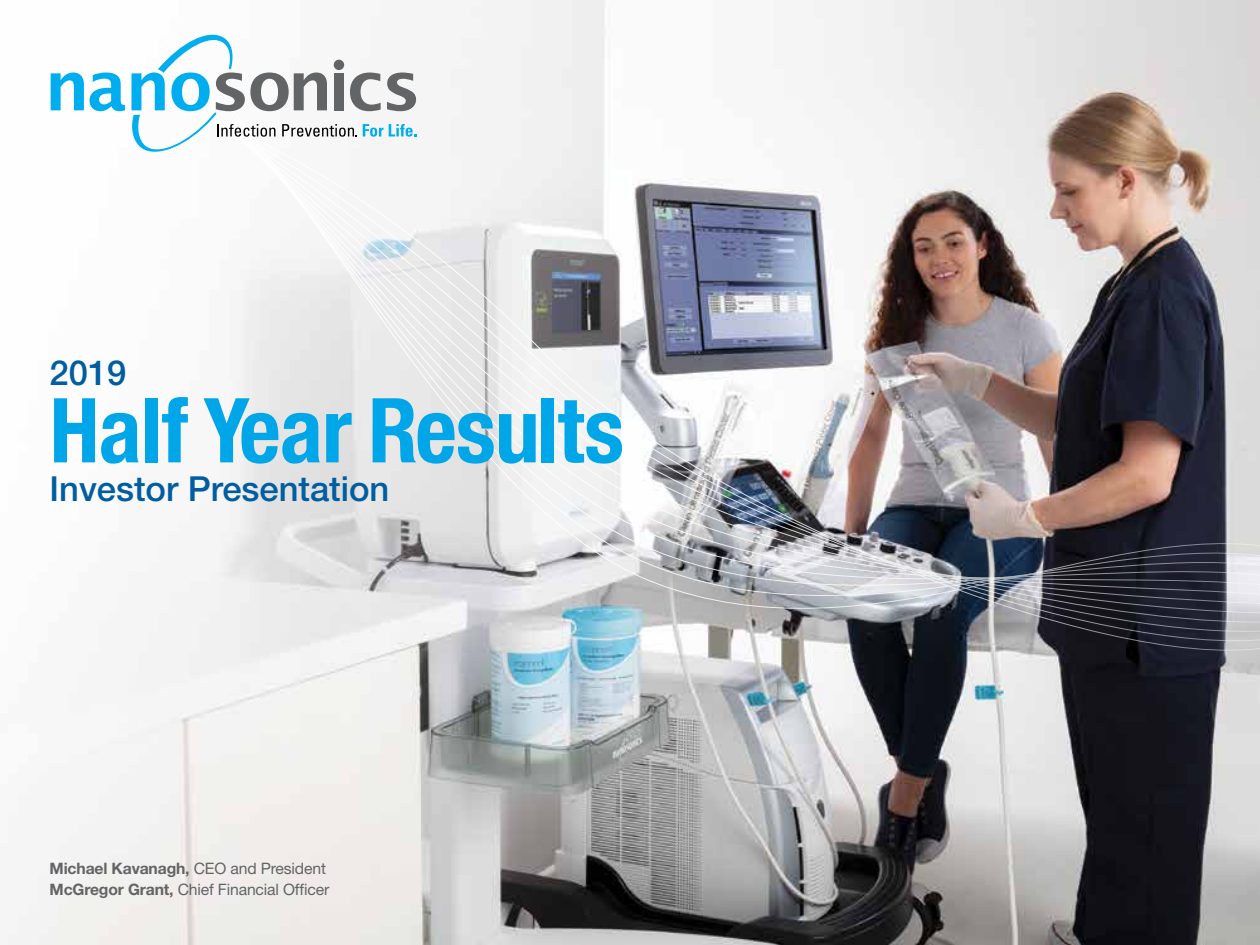
<style>
.page{position:relative;width:1260px;height:945px;background:#fff}
.page>*{position:absolute;margin:0;border:0;box-sizing:border-box;transform-origin:0 0}
.t1{font:700 condensed 89.77px "Helvetica Neue";letter-spacing:-.01em;color:#00a6e7}
.t2{font:500 34.48px "Helvetica Neue";color:#005da0}
.t3{font:15.75px/21px "Helvetica Neue";letter-spacing:-.01em;color:#636466}
.s1{font-weight:700}
</style>
<div class="page">
<img style="left:7px;top:852px;width:1253px;height:93px">
<svg style="left:58px;top:816px;width:1202px;height:36px;background:#aeacac"></svg>
<svg style="left:88px;top:779px;width:1172px;height:37px;background:#b4b2b2"></svg>
<svg style="left:89px;top:743px;width:1171px;height:36px;background:#b2b2b3"></svg>
<svg style="left:109px;top:706px;width:1151px;height:37px"></svg>
<svg style="left:128px;top:670px;width:1132px;height:36px"></svg>
<img style="left:50px;top:40px;width:1210px;height:622px">
<svg style="left:51px;top:73px;width:33px;height:37px"></svg>
<svg style="left:90px;top:34px;width:326px;height:125px"></svg>
<h2 class="t2" style="left:50px;top:352px;width:78px">2019</h2>
<h1 class="t1" style="left:50px;top:376px;width:576px">Half Year Results</h1>
<h2 class="t2" style="left:50px;top:468px;width:341px">Investor Presentation</h2>
<p class="t3" style="left:50px;top:858px;width:281px"><span class="s1">Michael Kavanagh,</span> CEO and President<br><span class="s1">McGregor Grant,</span> Chief Financial Officer</p>
</div>
